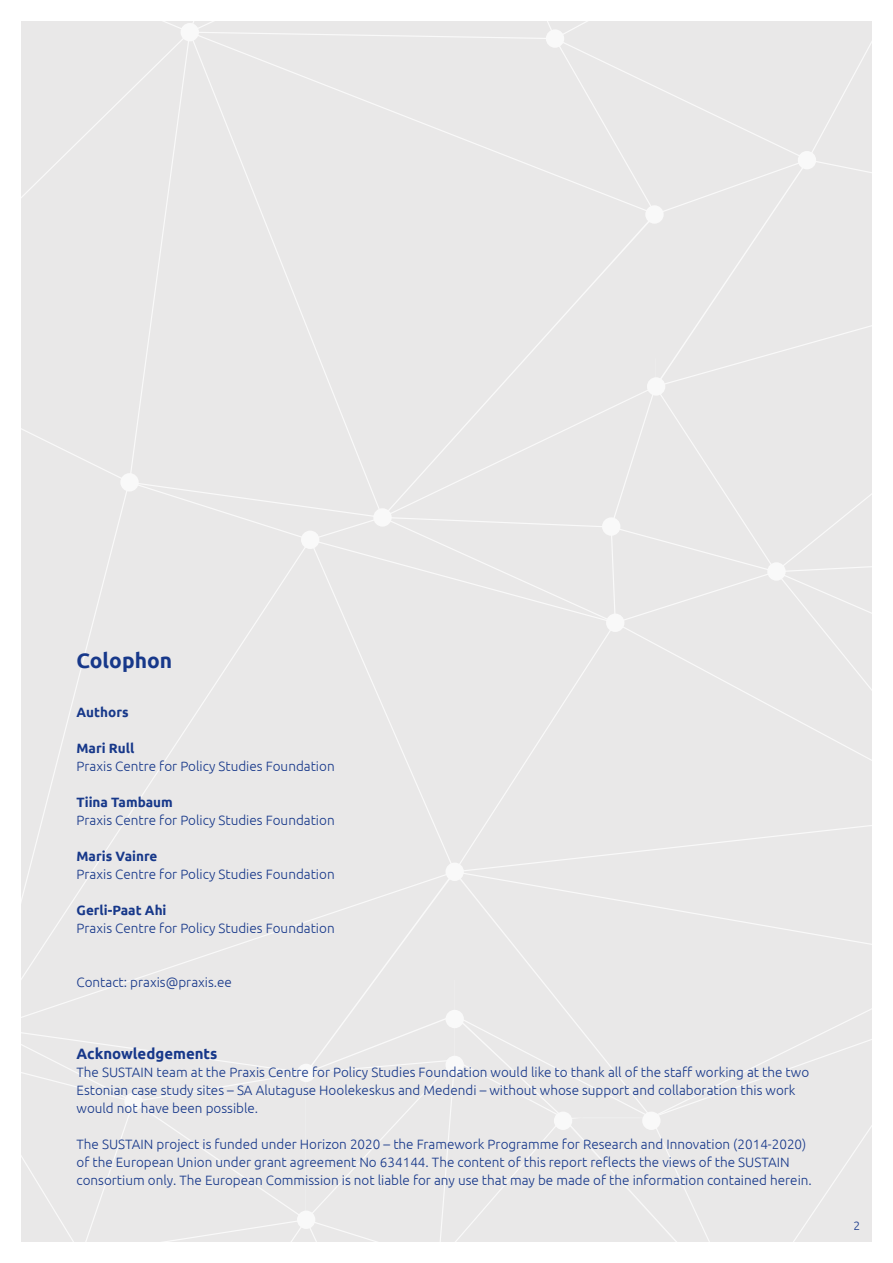
<style>
.page{position:relative;width:893px;height:1263px;background:#fff}
.page>*{position:absolute;margin:0;border:0;box-sizing:border-box;transform-origin:0 0}
.t1{font:700 21px "Ubuntu";color:#17388a}
.t2{font:700 15px "Ubuntu";color:#17388a}
.t3{font:300 13.5px/18px "Ubuntu";color:#17388a}
.t4{font:700 13.5px "Ubuntu";color:#17388a}
.t5{font:300 12px "Ubuntu";color:#17388a}
</style>
<div class="page">
<div style="left:311px;top:814px;width:143px;height:57px;background:#e9e8e8"></div>
<div style="left:454px;top:814px;width:418px;height:57px;background:#e9e8e8"></div>
<div style="left:130px;top:814px;width:181px;height:57px;background:#e9e8e8"></div>
<div style="left:21px;top:814px;width:109px;height:57px;background:#e9e8e8"></div>
<div style="left:21px;top:21px;width:851px;height:793px;background:#e9e8e8"></div>
<div style="left:21px;top:871px;width:851px;height:371px;background:#e9e8e8"></div>
<div style="left:124px;top:1092px;width:19px;height:19px;background:#fff;border-radius:50%"></div>
<div style="left:120px;top:473px;width:19px;height:18px;background:#fff;border-radius:50%"></div>
<div style="left:373px;top:508px;width:19px;height:19px;background:#fff;border-radius:50%"></div>
<div style="left:301px;top:531px;width:18px;height:18px;background:#fff;border-radius:50%"></div>
<div style="left:445px;top:862px;width:19px;height:19px;background:#fff;border-radius:50%"></div>
<div style="left:445px;top:1010px;width:19px;height:18px;background:#fff;border-radius:50%"></div>
<div style="left:445px;top:1056px;width:19px;height:18px;background:#fff;border-radius:50%"></div>
<div style="left:297px;top:1064px;width:18px;height:18px;background:#fff;border-radius:50%"></div>
<div style="left:297px;top:1210px;width:18px;height:19px;background:#fff;border-radius:50%"></div>
<div style="left:554px;top:1111px;width:18px;height:19px;background:#fff;border-radius:50%"></div>
<div style="left:642px;top:1111px;width:19px;height:19px;background:#fff;border-radius:50%"></div>
<div style="left:606px;top:614px;width:18px;height:18px;background:#fff;border-radius:50%"></div>
<div style="left:602px;top:517px;width:18px;height:19px;background:#fff;border-radius:50%"></div>
<div style="left:767px;top:562px;width:19px;height:19px;background:#fff;border-radius:50%"></div>
<div style="left:647px;top:377px;width:18px;height:19px;background:#fff;border-radius:50%"></div>
<div style="left:798px;top:151px;width:18px;height:18px;background:#fff;border-radius:50%"></div>
<div style="left:645px;top:205px;width:19px;height:19px;background:#fff;border-radius:50%"></div>
<div style="left:181px;top:23px;width:18px;height:18px;background:#fff;border-radius:50%"></div>
<div style="left:546px;top:29px;width:18px;height:19px;background:#fff;border-radius:50%"></div>
<h1 class="t1" style="left:77px;top:647px;width:97px">Colophon</h1>
<p class="t4" style="left:77px;top:704px;width:54px">Authors</p>
<p class="t4" style="left:77px;top:740px;width:59px">Mari Rull</p>
<p class="t3" style="left:77px;top:757px;width:260px">Praxis Centre for Policy Studies Foundation</p>
<p class="t4" style="left:77px;top:794px;width:98px">Tiina Tambaum</p>
<p class="t3" style="left:77px;top:811px;width:260px">Praxis Centre for Policy Studies Foundation</p>
<p class="t4" style="left:77px;top:848px;width:82px">Maris Vainre</p>
<p class="t3" style="left:77px;top:865px;width:260px">Praxis Centre for Policy Studies Foundation</p>
<p class="t4" style="left:77px;top:902px;width:91px">Gerli-Paat Ahi</p>
<p class="t3" style="left:77px;top:919px;width:260px">Praxis Centre for Policy Studies Foundation</p>
<p class="t3" style="left:77px;top:973px;width:157px">Contact: praxis@praxis.ee</p>
<p class="t2" style="left:77px;top:1045px;width:143px">Acknowledgements</p>
<p class="t3" style="left:77px;top:1063px;width:734px">The SUSTAIN team at the Praxis Centre for Policy Studies Foundation would like to thank all of the staff working at the two<br>Estonian case study sites – SA Alutaguse Hoolekeskus and Medendi – without whose support and collaboration this work would not have been possible.</p>
<p class="t3" style="left:77px;top:1135px;width:737px">The SUSTAIN project is funded under Horizon 2020 – the Framework Programme for Research and Innovation (2014-2020) of the European Union under grant agreement No 634144. The content of this report reflects the views of the SUSTAIN consortium only. The European Commission is not liable for any use that may be made of the information contained herein.</p>
<p class="t5" style="left:853px;top:1219px;width:8px">2</p>
</div>
